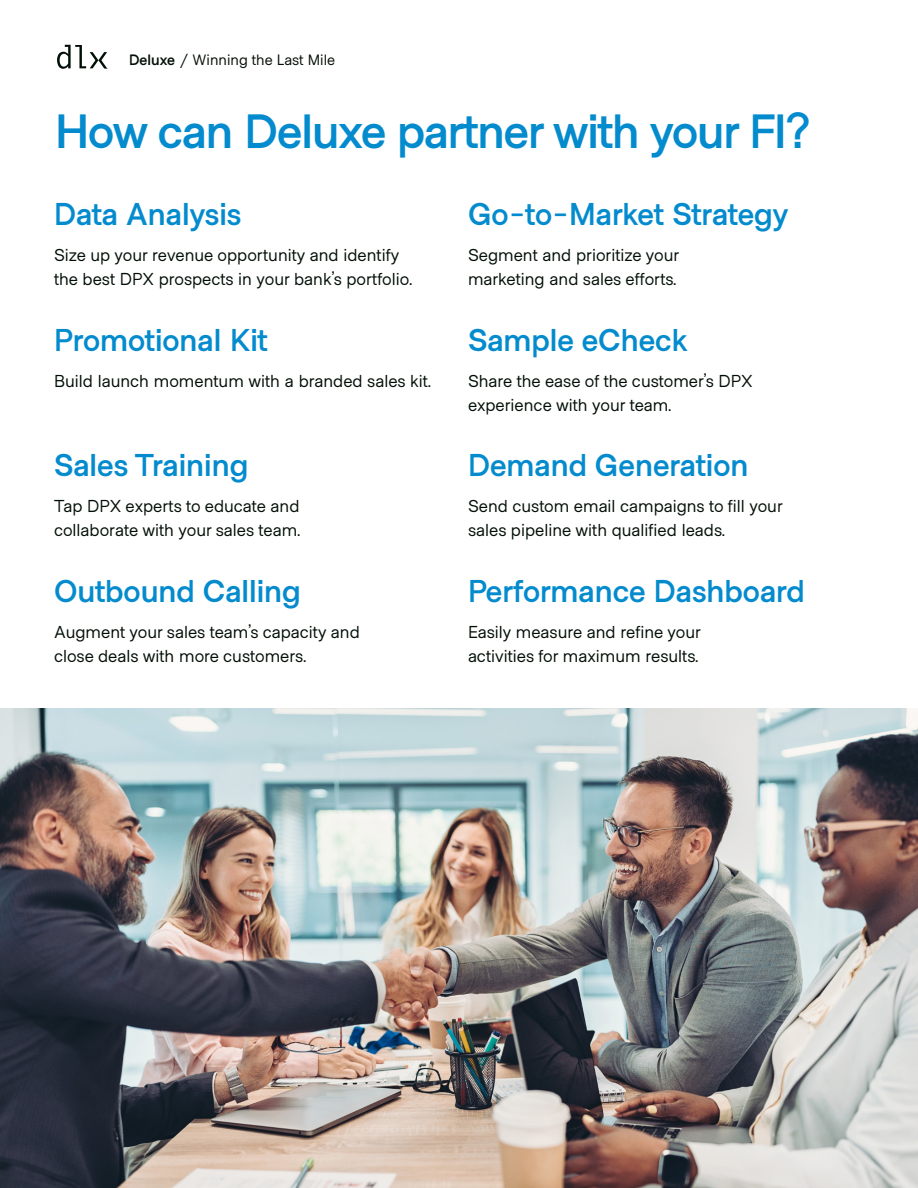
<style>
.page{position:relative;width:918px;height:1188px;background:#fff}
.page>*{position:absolute;margin:0;border:0;box-sizing:border-box;transform-origin:0 0}
.t1{font:700 48px "Metro Sans";letter-spacing:-.02em;color:#038bce}
.t2{font:700 31.5px "Metro Sans";color:#038bce}
.t3{font:17.25px/24px "Metro Sans";color:#020f06}
.t4{font:15px "Metro Sans";color:#020f06}
.s1{font-weight:700}
</style>
<div class="page">
<img style="left:0;top:708px;width:918px;height:480px">
<svg style="left:57px;top:45px;width:50px;height:24px"></svg>
<p class="t4" style="left:129px;top:51px;width:208px"><span class="s1">Deluxe</span> / Winning the Last Mile</p>
<p class="t1" style="left:55px;top:103px;width:759px">How can Deluxe partner with your FI?</p>
<p class="t2" style="left:54px;top:196px;width:189px">Data Analysis</p>
<p class="t3" style="left:54px;top:244px;width:360px">Size up your revenue opportunity and identify the best DPX prospects in your bank’s portfolio.</p>
<p class="t2" style="left:54px;top:321px;width:215px">Promotional Kit</p>
<p class="t3" style="left:54px;top:369px;width:378px">Build launch momentum with a branded sales kit.</p>
<p class="t2" style="left:54px;top:447px;width:196px">Sales Training</p>
<p class="t3" style="left:54px;top:495px;width:248px">Tap DPX experts to educate and collaborate with your sales team.</p>
<p class="t2" style="left:54px;top:572px;width:248px">Outbound Calling</p>
<p class="t3" style="left:54px;top:620px;width:307px">Augment your sales team’s capacity and close deals with more customers.</p>
<p class="t2" style="left:468px;top:196px;width:322px">Go-to-Market Strategy</p>
<p class="t3" style="left:468px;top:244px;width:213px">Segment and prioritize your marketing and sales efforts.</p>
<p class="t2" style="left:468px;top:321px;width:221px">Sample eCheck</p>
<p class="t3" style="left:468px;top:369px;width:286px">Share the ease of the customer’s DPX experience with your team.</p>
<p class="t2" style="left:468px;top:447px;width:282px">Demand Generation</p>
<p class="t3" style="left:468px;top:495px;width:316px">Send custom email campaigns to fill your sales pipeline with qualified leads.</p>
<p class="t2" style="left:468px;top:572px;width:338px">Performance Dashboard</p>
<p class="t3" style="left:468px;top:620px;width:234px">Easily measure and refine your activities for maximum results.</p>
</div>
